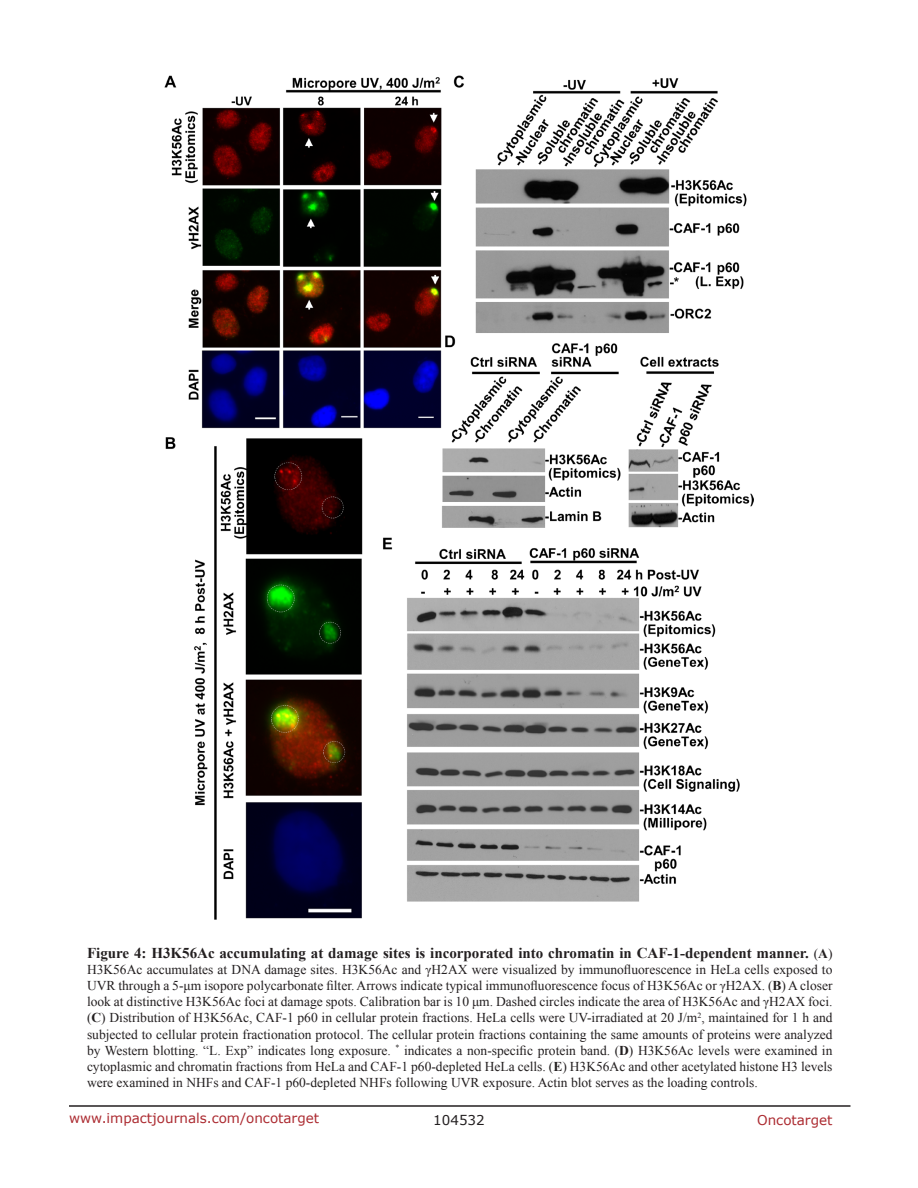
<style>
.page{position:relative;width:918px;height:1188px;background:#fff}
.page>*{position:absolute;margin:0;border:0;box-sizing:border-box;transform-origin:0 0}
.FigureText{font:700 15px "Times New Roman";color:#231f20}
.FigureText-2{font:13.5px/16.2px "Times New Roman";color:#231f20;text-align:justify}
.t1{font:13.5px "Verdana";color:#ac2b31}
.t2{font:13.5px "Verdana";color:#231f20}
.s1{font-weight:400;font-size:13.5px}
.s2{font-size:13.5px}
.s3{font-weight:700}
</style>
<div class="page">
<hr style="left:69px;top:1105px;width:781px;height:2px;background:#231f20">
<img style="left:164px;top:76px;width:590px;height:844px">
<p class="FigureText" style="left:87px;top:942px;width:747px">Figure 4: H3K56Ac accumulating at damage sites is incorporated into chromatin in CAF-1-dependent manner. <span class="s1">(</span><span class="s2">A</span><span class="s1">)</span></p>
<p class="FigureText-2" style="left:87px;top:961px;width:747px">H3K56Ac accumulates at DNA damage sites. H3K56Ac and γH2AX were visualized by immunofluorescence in HeLa cells exposed to UVR through a 5-μm isopore polycarbonate filter. Arrows indicate typical immunofluorescence focus of H3K56Ac or γH2AX. (<span class="s3">B</span>) A closer look at distinctive H3K56Ac foci at damage spots. Calibration bar is 10 μm. Dashed circles indicate the area of H3K56Ac and γH2AX foci. (<span class="s3">C</span>) Distribution of H3K56Ac, CAF-1 p60 in cellular protein fractions. HeLa cells were UV-irradiated at 20 J/m<sup>2</sup>, maintained for 1 h and subjected to cellular protein fractionation protocol. The cellular protein fractions containing the same amounts of proteins were analyzed by Western blotting. “L. Exp” indicates long exposure. <sup>*</sup> indicates a non-specific protein band. (<span class="s3">D</span>) H3K56Ac levels were examined in cytoplasmic and chromatin fractions from HeLa and CAF-1 p60-depleted HeLa cells. (<span class="s3">E</span>) H3K56Ac and other acetylated histone H3 levels were examined in NHFs and CAF-1 p60-depleted NHFs following UVR exposure. Actin blot serves as the loading controls.</p>
<p class="t1" style="left:69px;top:1109px;width:252px">www.impactjournals.com/oncotarget</p>
<p class="t2" style="left:433px;top:1111px;width:53px">104532</p>
<p class="t1" style="left:757px;top:1111px;width:77px">Oncotarget</p>
</div>
